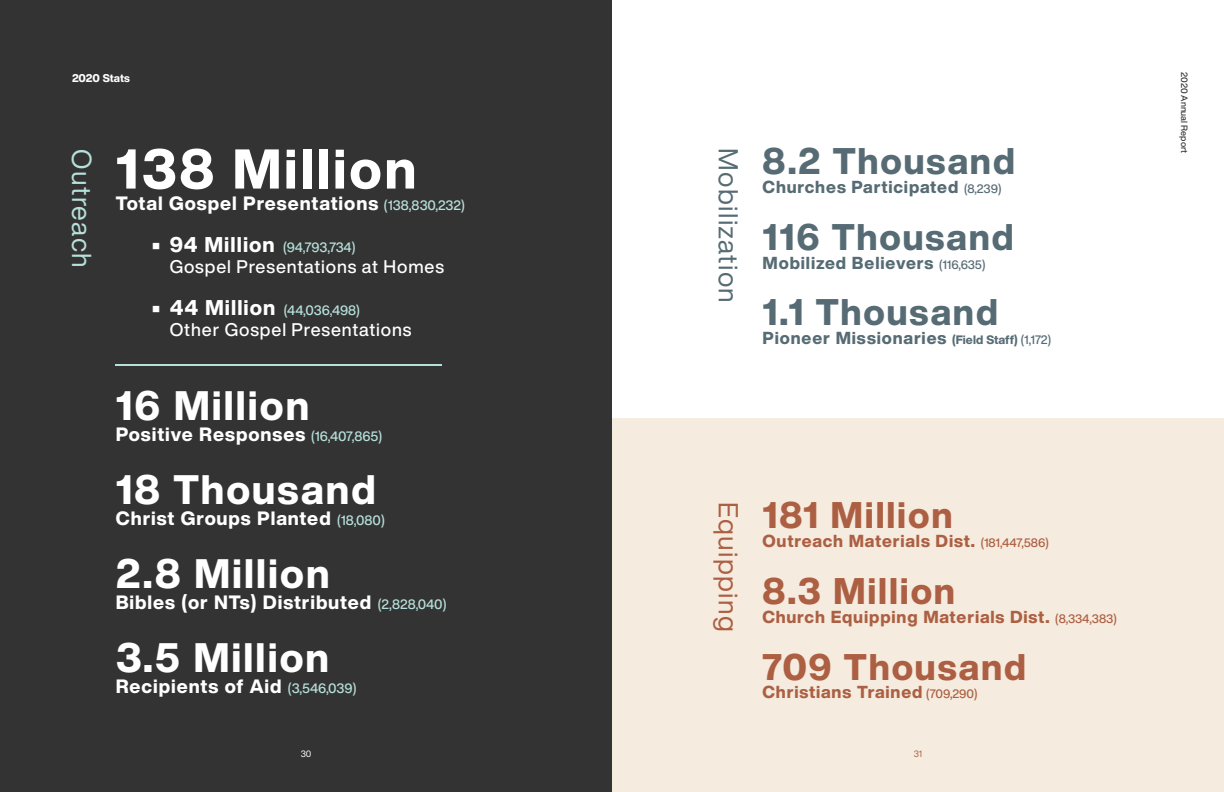
<style>
.page{position:relative;width:1224px;height:792px;background:#fff}
.page>*{position:absolute;margin:0;border:0;box-sizing:border-box;transform-origin:0 0}
.t1{font:800 55px "Helvetica Now Display";letter-spacing:.05em;color:#fff}
.t2{font:800 40.5px "Helvetica Now Display";letter-spacing:.05em;color:#fff}
.t3{font:800 36.5px "Helvetica Now Display";letter-spacing:.05em;color:#566b74}
.t4{font:800 36.5px "Helvetica Now Display";letter-spacing:.05em;color:#ac5f42}
.t5{font:27px "Helvetica Now Display";letter-spacing:.05em;color:#566b74}
.t6{font:27px "Helvetica Now Display";letter-spacing:.05em;color:#ac5f42}
.t7{font:27px "Helvetica Now Display";letter-spacing:.045em;color:#b6e0da}
.t8{font:800 19px "Helvetica Now Display";letter-spacing:.05em;color:#fff}
.t9{font:500 18px "Helvetica Now Display";letter-spacing:.05em;color:#fff}
.t10{font:800 17.1px "Helvetica Now Display";letter-spacing:.05em;color:#ac5f42}
.t11{font:800 17.1px "Helvetica Now Display";letter-spacing:.05em;color:#566b74}
.t12{font:500 13.4px "Helvetica Now Display";letter-spacing:-.01em;color:#b6e0da}
.t13{font:800 11px "Helvetica Now Display";letter-spacing:-.005em;color:#fff}
.t14{font:500 9px "Helvetica Now Display";letter-spacing:.005em;color:#343433}
.t15{font:9px "Helvetica Now Display";color:#fff}
.t16{font:9px "Helvetica Now Display";color:#ac5f42}
.s1{font-weight:500;font-size:13.4px;color:#b6e0da}
.s2{font-weight:800;font-size:21px;color:#fff}
.s3{font-weight:500;font-size:12px}
.s4{font-size:12px}
</style>
<div class="page">
<div style="left:612px;top:418px;width:612px;height:374px;background:#f5ebde"></div>
<div style="left:0;top:0;width:612px;height:792px;background:#343333"></div>
<hr style="left:116px;top:364px;width:326px;height:2px;background:#b6e0da">
<p class="t13" style="left:72px;top:70px;width:59px">2020 Stats</p>
<h3 class="t7" style="left:100px;top:149px;width:120px;rotate:90deg">Outreach</h3>
<h1 class="t1" style="left:116px;top:131px;width:302px">138 Million</h1>
<p class="t8" style="left:116px;top:190px;width:351px">Total Gospel Presentations <span class="s1">(138,830,232)</span></p>
<p class="t12" style="left:152px;top:238px;width:205px"><span class="s2">• 94 Million</span> (94,793,734)</p>
<p class="t9" style="left:170px;top:254px;width:276px">Gospel Presentations at Homes</p>
<p class="t12" style="left:152px;top:301px;width:210px"><span class="s2">• 44 Million</span> (44,036,498)</p>
<p class="t9" style="left:170px;top:317px;width:243px">Other Gospel Presentations</p>
<h2 class="t2" style="left:116px;top:377px;width:195px">16 Million</h2>
<p class="t8" style="left:116px;top:421px;width:268px">Positive Responses <span class="s1">(16,407,865)</span></p>
<h2 class="t2" style="left:116px;top:461px;width:262px">18 Thousand</h2>
<p class="t8" style="left:116px;top:505px;width:271px">Christ Groups Planted <span class="s1">(18,080)</span></p>
<h2 class="t2" style="left:116px;top:545px;width:216px">2.8 Million</h2>
<p class="t8" style="left:116px;top:589px;width:332px">Bibles (or NTs) Distributed <span class="s1">(2,828,040)</span></p>
<h2 class="t2" style="left:116px;top:629px;width:215px">3.5 Million</h2>
<p class="t8" style="left:116px;top:673px;width:242px">Recipients of Aid <span class="s1">(3,546,039)</span></p>
<p class="t15" style="left:301px;top:747px;width:12px">30</p>
<h3 class="t5" style="left:747px;top:148px;width:156px;rotate:90deg">Mobilization</h3>
<h3 class="t3" style="left:763px;top:136px;width:254px">8.2 Thousand</h3>
<p class="t11" style="left:763px;top:175px;width:240px">Churches Participated <span class="s3">(8,239)</span></p>
<h3 class="t3" style="left:763px;top:211px;width:253px">116 Thousand</h3>
<p class="t11" style="left:763px;top:251px;width:224px">Mobilized Believers <span class="s3">(116,635)</span></p>
<h3 class="t3" style="left:763px;top:287px;width:237px">1.1 Thousand</h3>
<p class="t11" style="left:763px;top:326px;width:290px">Pioneer Missionaries <span class="s4">(Field Staff)</span> <span class="s3">(1,172)</span></p>
<h3 class="t6" style="left:747px;top:502px;width:131px;rotate:90deg">Equipping</h3>
<h3 class="t4" style="left:762px;top:490px;width:192px">181 Million</h3>
<p class="t10" style="left:762px;top:529px;width:288px">Outreach Materials Dist. <span class="s3">(181,447,586)</span></p>
<h3 class="t4" style="left:762px;top:566px;width:194px">8.3 Million</h3>
<p class="t10" style="left:762px;top:605px;width:356px">Church Equipping Materials Dist. <span class="s3">(8,334,383)</span></p>
<h3 class="t4" style="left:762px;top:641px;width:265px">709 Thousand</h3>
<p class="t10" style="left:762px;top:681px;width:217px">Christians Trained <span class="s3">(709,290)</span></p>
<p class="t16" style="left:914px;top:747px;width:10px">31</p>
<p class="t14" style="left:1191px;top:72px;width:83px;rotate:90deg">2020 Annual Report</p>
</div>
